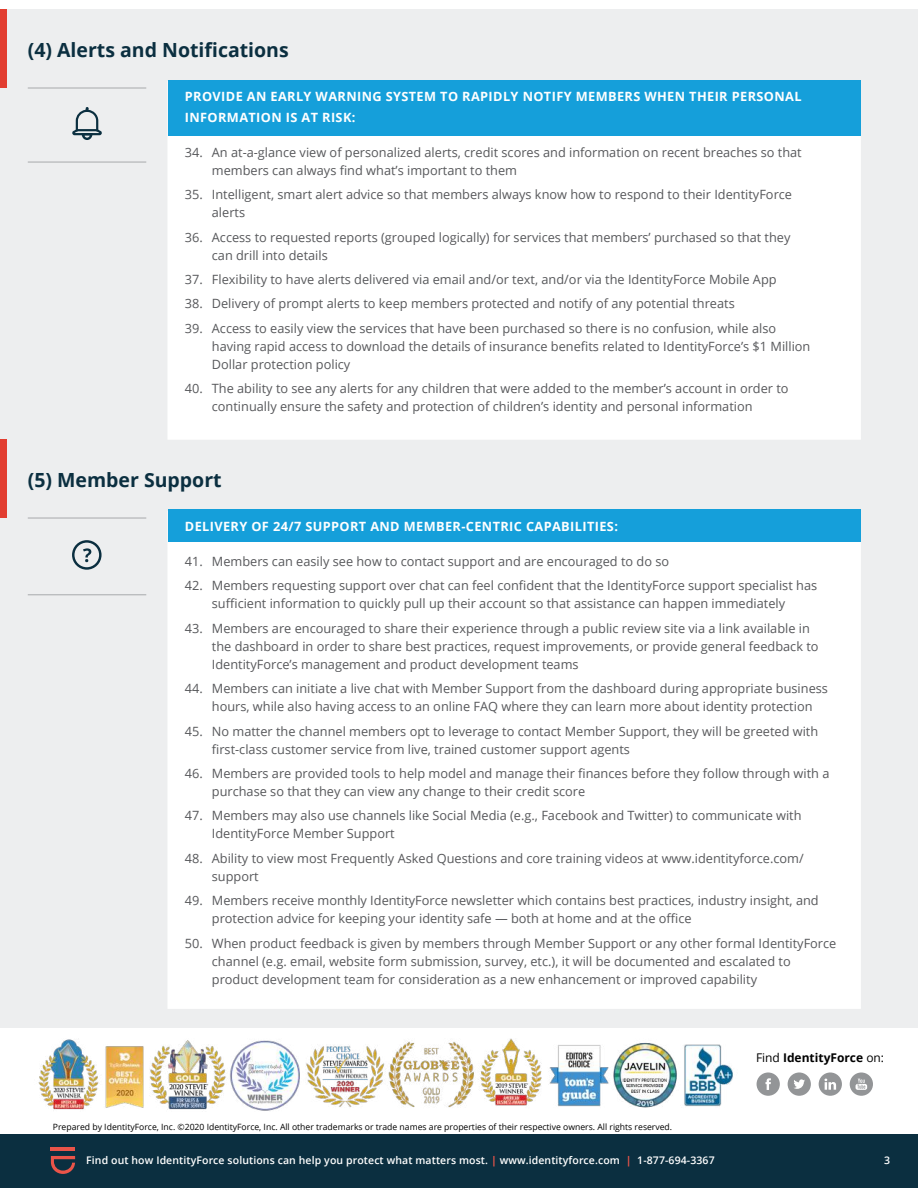
<style>
.page{position:relative;width:918px;height:1188px;background:#fff}
.page>*{position:absolute;margin:0;border:0;box-sizing:border-box;transform-origin:0 0}
.t1{font:700 19.5px "Open Sans";color:#0b2f40}
.t2{font:12.75px/18px "Open Sans";color:#57585b}
.t3{font:700 12.75px/21px "Open Sans";letter-spacing:.03em;color:#fff}
.t4{font:700 12px "Open Sans";color:#000}
.t5{font:600 10.5px "Open Sans";letter-spacing:.01em;color:#fff}
.t6{font:8.7px "Open Sans";color:#000}
.s1{font-weight:400}
.s2{font-weight:700;color:#eb5549}
</style>
<div class="page">
<div style="left:0;top:1134px;width:918px;height:54px;background:#0b2f40"></div>
<hr style="left:51px;top:1147px;width:24px;height:3px;background:#ea5449">
<svg style="left:51px;top:1156px;width:24px;height:18px"></svg>
<div style="left:0;top:10px;width:918px;height:1018px;background:#edeeef"></div>
<div style="left:168px;top:81px;width:693px;height:359px;background:#fff"></div>
<div style="left:168px;top:80px;width:693px;height:55px;background:#159fda"></div>
<hr style="left:28px;top:88px;width:118px;height:1px;background:#a7a9ab">
<hr style="left:28px;top:162px;width:118px;height:1px;background:#a7a9ab">
<div style="left:0;top:10px;width:6px;height:78px;background:#e23d30"></div>
<div style="left:168px;top:511px;width:693px;height:498px;background:#fff"></div>
<div style="left:168px;top:510px;width:693px;height:32px;background:#159fda"></div>
<hr style="left:28px;top:518px;width:118px;height:1px;background:#a7a9ab">
<hr style="left:28px;top:594px;width:118px;height:1px;background:#a7a9ab">
<div style="left:0;top:440px;width:6px;height:78px;background:#e23d30"></div>
<svg style="left:72px;top:108px;width:30px;height:32px"></svg>
<hr style="left:77px;top:129px;width:20px;height:2px;background:#0b2f40">
<div style="left:72px;top:540px;width:30px;height:30px;border:2px solid #0b2f40;border-radius:50%"></div>
<svg style="left:83px;top:548px;width:8px;height:14px"></svg>
<svg style="left:757px;top:1072px;width:23px;height:24px"></svg>
<svg style="left:788px;top:1072px;width:23px;height:24px"></svg>
<svg style="left:819px;top:1072px;width:23px;height:24px"></svg>
<svg style="left:850px;top:1072px;width:23px;height:24px"></svg>
<img style="left:38px;top:1039px;width:695px;height:72px">
<h1 class="t1" style="left:28px;top:36px;width:263px">(4) Alerts and Notifications</h1>
<p class="t3" style="left:185px;top:85px;width:618px">PROVIDE AN EARLY WARNING SYSTEM TO RAPIDLY NOTIFY MEMBERS WHEN THEIR PERSONAL<br>INFORMATION IS AT RISK:</p>
<p class="t2" style="left:212px;top:143px;width:591px;text-indent:-27px">34. An at-a-glance view of personalized alerts, credit scores and information on recent breaches so that members can always find what’s important to them</p>
<p class="t2" style="left:212px;top:185px;width:582px;text-indent:-27px">35. Intelligent, smart alert advice so that members always know how to respond to their IdentityForce alerts</p>
<p class="t2" style="left:212px;top:228px;width:580px;text-indent:-27px">36. Access to requested reports (grouped logically) for services that members’ purchased so that they can drill into details</p>
<p class="t2" style="left:185px;top:270px;width:593px">37. Flexibility to have alerts delivered via email and/or text, and/or via the IdentityForce Mobile App</p>
<p class="t2" style="left:185px;top:295px;width:551px">38. Delivery of prompt alerts to keep members protected and notify of any potential threats</p>
<p class="t2" style="left:212px;top:319px;width:600px;text-indent:-27px">39. Access to easily view the services that have been purchased so there is no confusion, while also having rapid access to download the details of insurance benefits related to IdentityForce’s $1 Million<br>Dollar protection policy</p>
<p class="t2" style="left:212px;top:380px;width:578px;text-indent:-27px">40. The ability to see any alerts for any children that were added to the member’s account in order to continually ensure the safety and protection of children’s identity and personal information</p>
<h1 class="t1" style="left:28px;top:466px;width:195px">(5) Member Support</h1>
<p class="t3" style="left:185px;top:515px;width:435px">DELIVERY OF 24/7 SUPPORT AND MEMBER-CENTRIC CAPABILITIES:</p>
<p class="t2" style="left:185px;top:552px;width:486px">41. Members can easily see how to contact support and are encouraged to do so</p>
<p class="t2" style="left:185px;top:576px;width:634px;text-align:center">42. Members requesting support over chat can feel confident that the IdentityForce support specialist has sufficient information to quickly pull up their account so that assistance can happen immediately</p>
<p class="t2" style="left:212px;top:619px;width:608px;text-indent:-27px">43. Members are encouraged to share their experience through a public review site via a link available in the dashboard in order to share best practices, request improvements, or provide general feedback to<br>IdentityForce’s management and product development teams</p>
<p class="t2" style="left:212px;top:679px;width:618px;text-indent:-27px">44. Members can initiate a live chat with Member Support from the dashboard during appropriate business hours, while also having access to an online FAQ where they can learn more about identity protection</p>
<p class="t2" style="left:212px;top:722px;width:608px;text-indent:-27px">45. No matter the channel members opt to leverage to contact Member Support, they will be greeted with first-class customer service from live, trained customer support agents</p>
<p class="t2" style="left:212px;top:764px;width:619px;text-indent:-27px">46. Members are provided tools to help model and manage their finances before they follow through with a purchase so that they can view any change to their credit score</p>
<p class="t2" style="left:212px;top:807px;width:591px;text-indent:-27px">47. Members may also use channels like Social Media (e.g., Facebook and Twitter) to communicate with<br>IdentityForce Member Support</p>
<p class="t2" style="left:212px;top:849px;width:593px;text-indent:-27px">48. Ability to view most Frequently Asked Questions and core training videos at www.identityforce.com/ support</p>
<p class="t2" style="left:212px;top:891px;width:608px;text-indent:-27px">49. Members receive monthly IdentityForce newsletter which contains best practices, industry insight, and protection advice for keeping your identity safe — both at home and at the office</p>
<p class="t2" style="left:212px;top:934px;width:626px;text-indent:-27px">50. When product feedback is given by members through Member Support or any other formal IdentityForce channel (e.g. email, website form submission, survey, etc.), it will be documented and escalated to product development team for consideration as a new enhancement or improved capability</p>
<p class="t6" style="left:53px;top:1121px;width:621px">Prepared by IdentityForce, Inc. ©2020 IdentityForce, Inc. All other trademarks or trade names are properties of their respective owners. All rights reserved.</p>
<p class="t4" style="left:756px;top:1049px;width:130px"><span class="s1">Find</span> IdentityForce <span class="s1">on:</span></p>
<p class="t5" style="left:86px;top:1153px;width:630px">Find out how IdentityForce solutions can help you protect what matters most. <span class="s2">|</span> www.identityforce.com <span class="s2">|</span> 1-877-694-3367</p>
<p class="t5" style="left:884px;top:1153px;width:7px">3</p>
</div>
